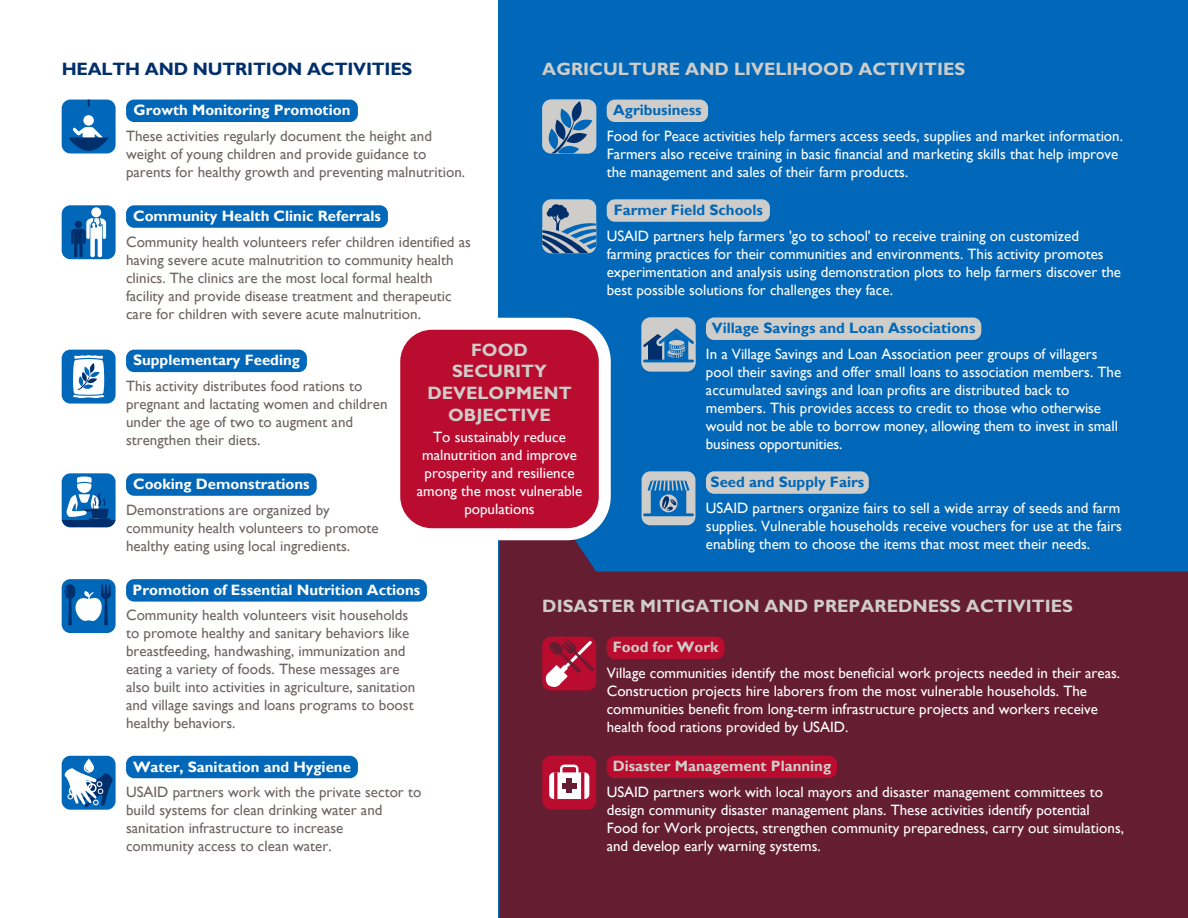
<style>
.page{position:relative;width:1188px;height:918px;background:#fff}
.page>*{position:absolute;margin:0;border:0;box-sizing:border-box;transform-origin:0 0}
.t1{font:700 18px/21.6px "Gill Sans";color:#cfcdc9;text-align:center}
.t2{font:700 18px "Gill Sans";letter-spacing:-.01em;color:#002f6c}
.t3{font:15px/18px "Gill Sans";color:#fff}
.t4{font:15px/18px "Gill Sans";color:#6c6463}
.t5{font:700 15px "Gill Sans";color:#fff}
.t6{font:700 15px "Gill Sans";color:#0067b9}
.t7{font:700 15px "Gill Sans";color:#cfcdc9}
</style>
<div class="page">
<div style="left:499px;top:0;width:689px;height:918px;background:#0067b9"></div>
<div style="left:62px;top:205px;width:54px;height:54px;background:#0067b9;border-radius:9px"></div>
<div style="left:91px;top:207px;width:10px;height:10px;background:#fff;border-radius:50%"></div>
<svg style="left:71px;top:217px;width:35px;height:40px"></svg>
<div style="left:62px;top:100px;width:54px;height:53px;background:#0067b9;border-radius:9px"></div>
<div style="left:83px;top:115px;width:11px;height:11px;background:#fff;border-radius:50%"></div>
<svg style="left:68px;top:127px;width:41px;height:24px"></svg>
<svg style="left:88px;top:100px;width:2px;height:7px"></svg>
<div style="left:62px;top:350px;width:54px;height:54px;background:#0067b9;border-radius:9px"></div>
<svg style="left:73px;top:355px;width:32px;height:43px"></svg>
<div style="left:62px;top:579px;width:54px;height:54px;background:#0067b9;border-radius:9px"></div>
<svg style="left:65px;top:584px;width:11px;height:15px"></svg>
<svg style="left:68px;top:584px;width:43px;height:41px"></svg>
<div style="left:62px;top:473px;width:54px;height:54px;background:#0067b9;border-radius:9px"></div>
<div style="left:77px;top:479px;width:14px;height:14px;background:#fff;border-radius:50%"></div>
<hr style="left:89px;top:519px;width:22px;height:3px;background:#002f6c">
<svg style="left:62px;top:520px;width:54px;height:7px"></svg>
<svg style="left:66px;top:492px;width:43px;height:35px"></svg>
<svg style="left:77px;top:476px;width:14px;height:4px"></svg>
<svg style="left:77px;top:478px;width:15px;height:8px"></svg>
<div style="left:62px;top:756px;width:54px;height:54px;background:#0067b9;border-radius:9px"></div>
<svg style="left:84px;top:758px;width:10px;height:15px"></svg>
<svg style="left:63px;top:763px;width:50px;height:45px"></svg>
<div style="left:83px;top:780px;width:9px;height:10px;border:2px solid #fff;border-radius:50%"></div>
<div style="left:69px;top:786px;width:9px;height:10px;border:2px solid #fff;border-radius:50%"></div>
<div style="left:126px;top:100px;width:232px;height:22px;background:#0067b9;border-radius:8px"></div>
<div style="left:126px;top:205px;width:262px;height:23px;background:#0067b9;border-radius:8px"></div>
<div style="left:126px;top:350px;width:181px;height:22px;background:#0067b9;border-radius:8px"></div>
<div style="left:126px;top:473px;width:191px;height:23px;background:#0067b9;border-radius:8px"></div>
<div style="left:126px;top:579px;width:301px;height:23px;background:#0067b9;border-radius:8px"></div>
<div style="left:126px;top:756px;width:232px;height:22px;background:#0067b9;border-radius:8px"></div>
<div style="left:542px;top:100px;width:54px;height:53px;background:#cfcdc9;border-radius:9px"></div>
<svg style="left:545px;top:101px;width:47px;height:52px"></svg>
<div style="left:542px;top:199px;width:54px;height:54px;background:#cfcdc9;border-radius:9px"></div>
<svg style="left:542px;top:205px;width:54px;height:48px"></svg>
<div style="left:607px;top:100px;width:101px;height:22px;background:#cfcdc9;border-radius:8px"></div>
<div style="left:607px;top:199px;width:163px;height:23px;background:#cfcdc9;border-radius:8px"></div>
<svg style="left:500px;top:471px;width:688px;height:447px;fill:#651d32"></svg>
<svg style="left:400px;top:318px;width:211px;height:222px;background:#c13452"></svg>
<div style="left:642px;top:318px;width:53px;height:53px;background:#cfcdc9;border-radius:9px"></div>
<svg style="left:642px;top:320px;width:53px;height:43px"></svg>
<div style="left:669px;top:340px;width:15px;height:6px;background:#cfcdc9;border-radius:50%"></div>
<div style="left:642px;top:471px;width:53px;height:54px;background:#cfcdc9;border-radius:9px"></div>
<div style="left:706px;top:471px;width:163px;height:23px;background:#cfcdc9;border-radius:8px"></div>
<svg style="left:651px;top:489px;width:35px;height:25px"></svg>
<hr style="left:644px;top:513px;width:49px;height:3px;background:#0067b9">
<svg style="left:648px;top:481px;width:42px;height:31px"></svg>
<div style="left:542px;top:637px;width:54px;height:54px;background:#ba0c2f;border-radius:9px"></div>
<div style="left:607px;top:637px;width:118px;height:22px;background:#ba0c2f;border-radius:8px"></div>
<svg style="left:545px;top:639px;width:49px;height:48px"></svg>
<div style="left:542px;top:756px;width:54px;height:53px;background:#ba0c2f;border-radius:9px"></div>
<div style="left:607px;top:756px;width:230px;height:22px;background:#ba0c2f;border-radius:8px"></div>
<div style="left:560px;top:765px;width:19px;height:29px;border:2px solid #fff;border-radius:3px"></div>
<div style="left:549px;top:772px;width:40px;height:27px;background:#fff;border-radius:5px"></div>
<hr style="left:554px;top:772px;width:3px;height:27px;background:#ba0c2f">
<hr style="left:581px;top:772px;width:3px;height:27px;background:#ba0c2f">
<div style="left:567px;top:779px;width:5px;height:14px;background:#651d32"></div>
<div style="left:562px;top:783px;width:14px;height:5px;background:#651d32"></div>
<div style="left:706px;top:318px;width:275px;height:22px;background:#cfcdc9;border-radius:8px"></div>
<p class="t2" style="left:62px;top:59px;width:352px">HEALTH AND NUTRITION ACTIVITIES</p>
<p class="t1" style="left:542px;top:58px;width:425px">AGRICULTURE AND LIVELIHOOD ACTIVITIES</p>
<p class="t5" style="left:134px;top:101px;width:218px">Growth Monitoring Promotion</p>
<p class="t4" style="left:126px;top:127px;width:341px">These activities regularly document the height and weight of young children and provide guidance to parents for healthy growth and preventing malnutrition.</p>
<p class="t5" style="left:133px;top:207px;width:249px">Community Health Clinic Referrals</p>
<p class="t4" style="left:126px;top:233px;width:346px">Community health volunteers refer children identified as having severe acute malnutrition to community health clinics. The clinics are the most local formal health facility and provide disease treatment and therapeutic care for children with severe acute malnutrition.</p>
<p class="t5" style="left:133px;top:351px;width:168px">Supplementary Feeding</p>
<p class="t4" style="left:126px;top:377px;width:263px">This activity distributes food rations to pregnant and lactating women and children under the age of two to augment and strengthen their diets.</p>
<p class="t5" style="left:133px;top:475px;width:178px">Cooking Demonstrations</p>
<p class="t4" style="left:126px;top:501px;width:254px">Demonstrations are organized by community health volunteers to promote healthy eating using local ingredients.</p>
<p class="t5" style="left:133px;top:581px;width:289px">Promotion of Essential Nutrition Actions</p>
<p class="t4" style="left:126px;top:607px;width:291px">Community health volunteers visit households to promote healthy and sanitary behaviors like breastfeeding, handwashing, immunization and eating a variety of foods. These messages are also built into activities in agriculture, sanitation and village savings and loans programs to boost healthy behaviors.</p>
<p class="t5" style="left:133px;top:757px;width:219px">Water, Sanitation and Hygiene</p>
<p class="t4" style="left:126px;top:783px;width:297px">USAID partners work with the private sector to build systems for clean drinking water and sanitation infrastructure to increase<br>community access to clean water.</p>
<p class="t6" style="left:613px;top:101px;width:90px">Agribusiness</p>
<p class="t3" style="left:607px;top:127px;width:518px">Food for Peace activities help farmers access seeds, supplies and market information.<br>Farmers also receive training in basic financial and marketing skills that help improve the management and sales of their farm products.</p>
<p class="t6" style="left:614px;top:201px;width:151px">Farmer Field Schools</p>
<p class="t3" style="left:607px;top:227px;width:516px">USAID partners help farmers 'go to school' to receive training on customized farming practices for their communities and environments. This activity promotes experimentation and analysis using demonstration plots to help farmers discover the best possible solutions for challenges they face.</p>
<p class="t6" style="left:712px;top:319px;width:265px">Village Savings and Loan Associations</p>
<p class="t1" style="left:427px;top:339px;width:146px">FOOD<br>SECURITY<br>DEVELOPMENT<br>OBJECTIVE</p>
<p class="t3" style="left:706px;top:345px;width:417px">In a Village Savings and Loan Association peer groups of villagers pool their savings and offer small loans to association members. The accumulated savings and loan profits are distributed back to members. This provides access to credit to those who otherwise would not be able to borrow money, allowing them to invest in small business opportunities.</p>
<p class="t3" style="left:417px;top:428px;width:167px;text-align:center">To sustainably reduce malnutrition and improve prosperity and resilience among the most vulnerable populations</p>
<p class="t6" style="left:711px;top:473px;width:155px">Seed and Supply Fairs</p>
<p class="t3" style="left:706px;top:499px;width:418px;text-align:justify">USAID partners organize fairs to sell a wide array of seeds and farm supplies. Vulnerable households receive vouchers for use at the fairs enabling them to choose the items that most meet their needs.</p>
<p class="t1" style="left:542px;top:595px;width:532px">DISASTER MITIGATION AND PREPAREDNESS ACTIVITIES</p>
<p class="t7" style="left:613px;top:638px;width:107px">Food for Work</p>
<p class="t3" style="left:607px;top:664px;width:515px">Village communities identify the most beneficial work projects needed in their areas.<br>Construction projects hire laborers from the most vulnerable households. The communities benefit from long-term infrastructure projects and workers receive health food rations provided by USAID.</p>
<p class="t7" style="left:613px;top:757px;width:220px">Disaster Management Planning</p>
<p class="t3" style="left:607px;top:783px;width:519px">USAID partners work with local mayors and disaster management committees to design community disaster management plans. These activities identify potential Food for Work projects, strengthen community preparedness, carry out simulations, and develop early warning systems.</p>
</div>
